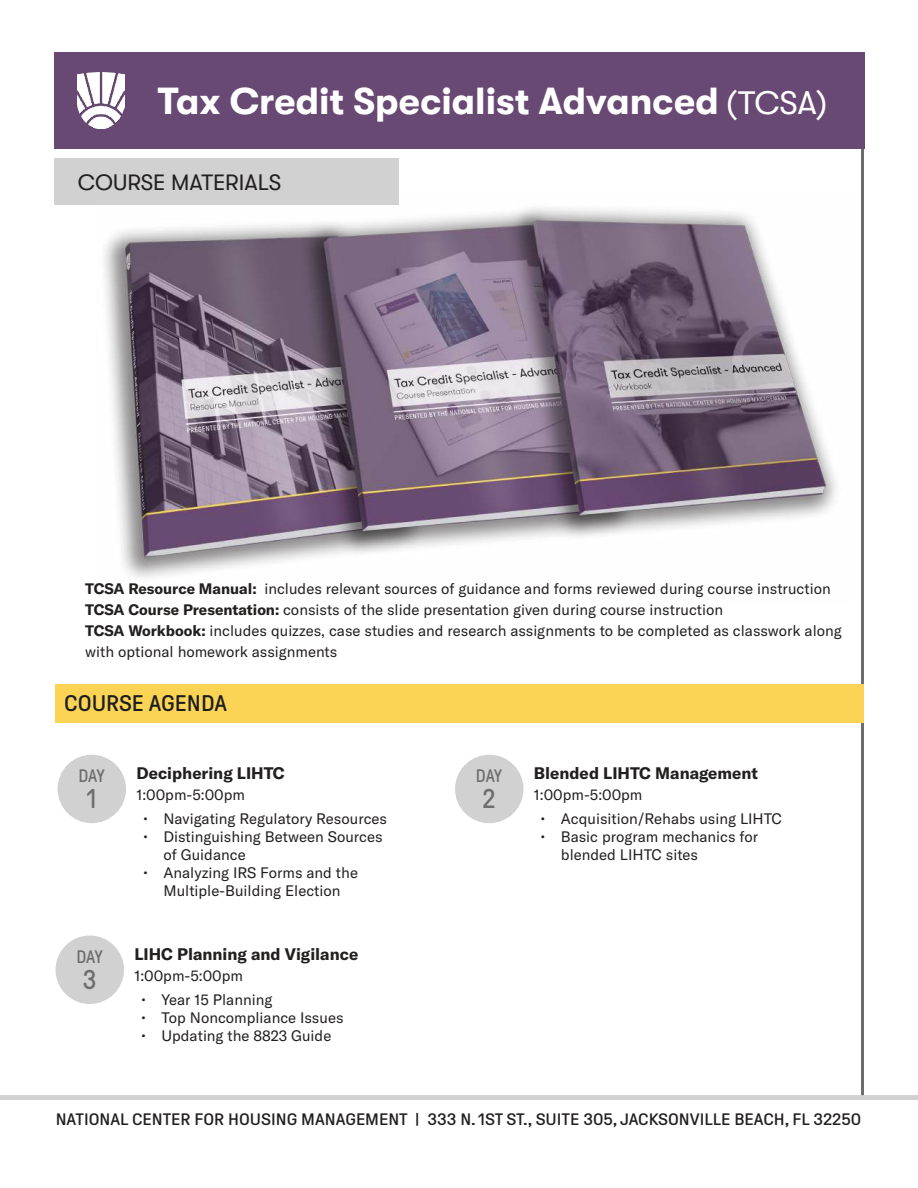
<style>
.page{position:relative;width:918px;height:1188px;background:#fff}
.page>*{position:absolute;margin:0;border:0;box-sizing:border-box;transform-origin:0 0}
.t1{font:700 37.5px "GT Walsheim";color:#fff}
.t2{font:27px "GT Pressura";color:#6d6d6d}
.t3{font:22.5px "GT Walsheim";color:#221f1f}
.t4{font:22.5px "GT Pressura";color:#1c1e1e;scale:1.1 1}
.t5{font:18px "GT Pressura";letter-spacing:-.025em;color:#6d6d6d}
.t6{font:16.5px "GT Pressura";color:#221f1f;scale:1.16 1}
.t7{font:700 16.5px "GT America";color:#221f1f}
.t8{font:15px/21px "GT America";color:#221f1f}
.s1{font-weight:400;font-size:33px}
.s2{font-weight:700}
</style>
<div class="page">
<img style="left:104px;top:208px;width:732px;height:370px">
<div style="left:54px;top:158px;width:345px;height:47px;background:#d1d1d2"></div>
<hr style="left:861px;top:149px;width:3px;height:946px;background:#6d6d6d">
<div style="left:56px;top:684px;width:808px;height:38px;background:#fcd455"></div>
<div style="left:58px;top:755px;width:68px;height:68px;background:#d1d1d2;border-radius:50%"></div>
<div style="left:56px;top:936px;width:68px;height:68px;background:#d1d1d2;border-radius:50%"></div>
<div style="left:455px;top:755px;width:69px;height:68px;background:#d1d1d2;border-radius:50%"></div>
<div style="left:0;top:1095px;width:918px;height:5px;background:#d1d1d2"></div>
<div style="left:54px;top:52px;width:810px;height:97px;background:#684973"></div>
<img style="left:78px;top:73px;width:47px;height:56px">
<h1 class="t1" style="left:158px;top:87px;width:671px">Tax Credit Specialist Advanced <span class="s1">(TCSA)</span></h1>
<h3 class="t3" style="left:78px;top:174px;width:205px">COURSE MATERIALS</h3>
<p class="t8" style="left:85px;top:579px;width:758px"><span class="s2">TCSA Resource Manual:</span> includes relevant sources of guidance and forms reviewed during course instruction <span class="s2">TCSA Course Presentation:</span> consists of the slide presentation given during course instruction<br><span class="s2">TCSA Workbook:</span> includes quizzes, case studies and research assignments to be completed as classwork along with optional homework assignments</p>
<h3 class="t4" style="left:64px;top:695px;width:150px">COURSE AGENDA</h3>
<p class="t5" style="left:78px;top:769px;width:28px">DAY</p>
<h2 class="t2" style="left:87px;top:789px;width:11px">1</h2>
<p class="t5" style="left:76px;top:950px;width:28px">DAY</p>
<h2 class="t2" style="left:83px;top:969px;width:15px">3</h2>
<p class="t7" style="left:136px;top:767px;width:150px">Deciphering LIHTC</p>
<p class="t8" style="left:136px;top:785px;width:110px">1:00pm-5:00pm</p>
<p class="t8" style="left:143px;top:809px;width:246px">• Navigating Regulatory Resources</p>
<p class="t8" style="left:163px;top:828px;width:221px;line-height:18px;text-indent:-20px">• Distinguishing Between Sources of Guidance</p>
<p class="t8" style="left:143px;top:864px;width:216px;line-height:18px;text-align:center">• Analyzing IRS Forms and the<br>Multiple-Building Election</p>
<p class="t7" style="left:134px;top:948px;width:225px">LIHC Planning and Vigilance</p>
<p class="t8" style="left:134px;top:966px;width:110px">1:00pm-5:00pm</p>
<p class="t8" style="left:141px;top:990px;width:133px">• Year 15 Planning</p>
<p class="t8" style="left:141px;top:1008px;width:204px">• Top Noncompliance Issues</p>
<p class="t8" style="left:141px;top:1026px;width:192px">• Updating the 8823 Guide</p>
<p class="t5" style="left:476px;top:769px;width:28px">DAY</p>
<h2 class="t2" style="left:483px;top:789px;width:15px">2</h2>
<p class="t7" style="left:534px;top:767px;width:225px">Blended LIHTC Management</p>
<p class="t8" style="left:534px;top:785px;width:110px">1:00pm-5:00pm</p>
<p class="t8" style="left:541px;top:809px;width:243px">• Acquisition/Rehabs using LIHTC</p>
<p class="t8" style="left:561px;top:828px;width:199px;line-height:18px;text-indent:-20px">• Basic program mechanics for blended LIHTC sites</p>
<p class="t6" style="left:56px;top:1113px;width:696px">NATIONAL CENTER FOR HOUSING MANAGEMENT | 333 N. 1ST ST., SUITE 305, JACKSONVILLE BEACH, FL 32250</p>
</div>
